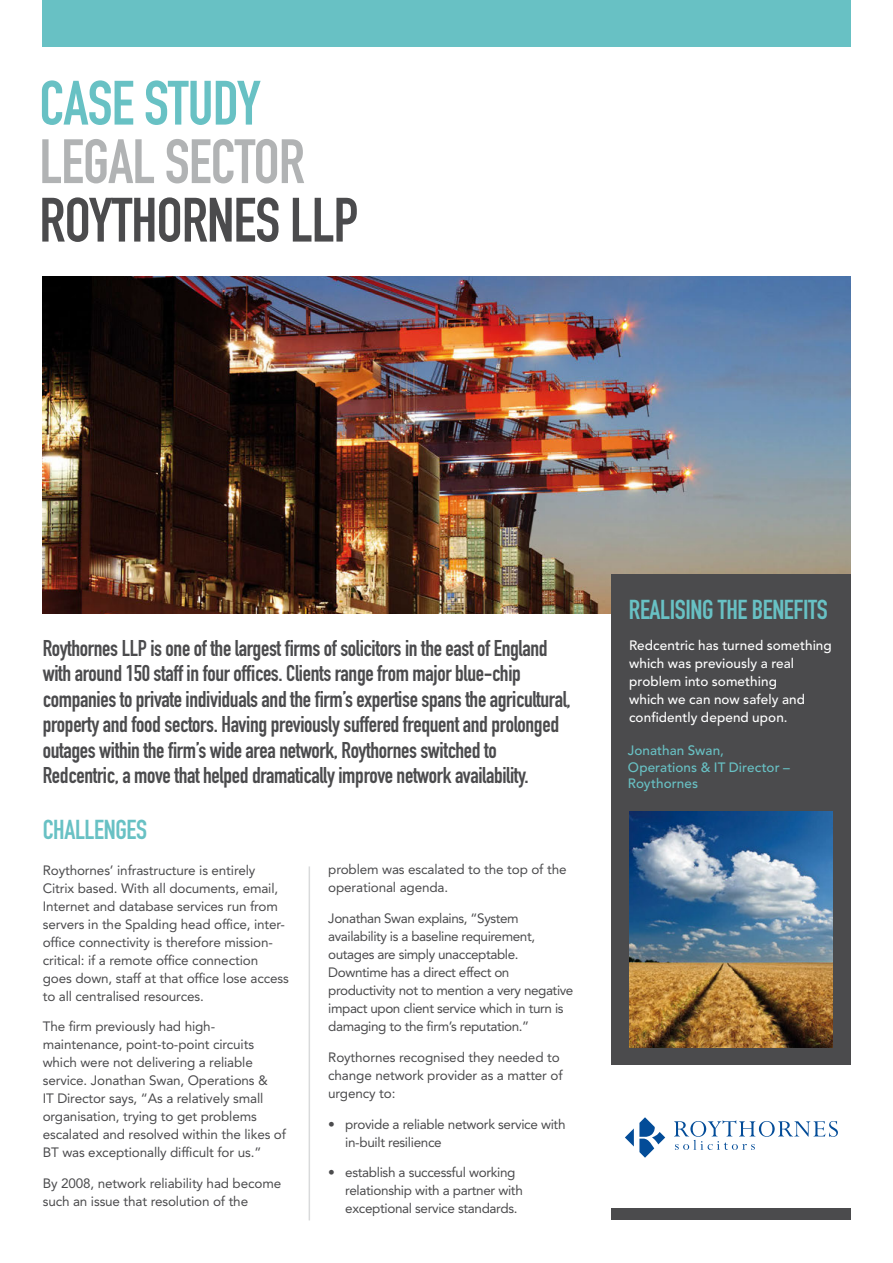
<style>
.page{position:relative;width:893px;height:1263px;background:#fff}
.page>*{position:absolute;margin:0;border:0;box-sizing:border-box;transform-origin:0 0}
.t1{font:61.5px "DIN Engschrift Std";letter-spacing:-.015em;color:#4b4b4d}
.t2{font:61.5px "DIN Engschrift Std";letter-spacing:-.015em;color:#b1b3b4}
.t3{font:61.5px "DIN Engschrift Std";letter-spacing:-.015em;color:#68c1c4}
.t4{font:27px "DIN Engschrift Std";letter-spacing:-.015em;color:#68c1c4}
.t5{font:22.5px/25.5px "DIN Engschrift Std";letter-spacing:-.015em;color:#4b4b4d}
.t6{font:13.5px/18px "Avenir LT Std";letter-spacing:-.01em;color:#4b4b4d}
.t7{font:13.5px/18px "Avenir LT Std";letter-spacing:-.03em;color:#4b4b4d}
.t8{font:500 13.5px/18px "Avenir LT Std";letter-spacing:.005em;color:#fff}
.t9{font:500 13.5px/16.5px "Avenir LT Std";letter-spacing:.005em;color:#68c1c4}
</style>
<div class="page">
<img style="left:43px;top:276px;width:808px;height:337px">
<div style="left:611px;top:574px;width:240px;height:646px;background:#4b4b4d"></div>
<hr style="left:309px;top:866px;width:1px;height:354px;background:#d9dadb">
<div style="left:42px;top:0;width:809px;height:47px;background:#68c1c4"></div>
<img style="left:629px;top:812px;width:204px;height:236px">
<div style="left:604px;top:1065px;width:252px;height:143px;background:#fff"></div>
<svg style="left:625px;top:1117px;width:40px;height:41px"></svg>
<svg style="left:674px;top:1120px;width:164px;height:30px"></svg>
<h1 class="t3" style="left:39px;top:67px;width:223px">CASE STUDY</h1>
<h1 class="t2" style="left:39px;top:125px;width:267px">LEGAL SECTOR</h1>
<h1 class="t1" style="left:39px;top:184px;width:321px">ROYTHORNES LLP</h1>
<p class="t5" style="left:43px;top:635px;width:529px">Roythornes LLP is one of the largest firms of solicitors in the east of England with around 150 staff in four offices. Clients range from major blue-chip companies to private individuals and the firm’s expertise spans the agricultural, property and food sectors. Having previously suffered frequent and prolonged outages within the firm’s wide area network, Roythornes switched to Redcentric, a move that helped dramatically improve network availability.</p>
<h2 class="t4" style="left:43px;top:814px;width:106px">CHALLENGES</h2>
<p class="t6" style="left:43px;top:861px;width:248px">Roythornes’ infrastructure is entirely Citrix based. With all documents, email, Internet and database services run from servers in the Spalding head office, inter&shy;office connectivity is therefore mission&shy;critical: if a remote office connection goes down, staff at that office lose access to all centralised resources.</p>
<p class="t6" style="left:43px;top:1018px;width:245px">The firm previously had high&shy;maintenance, point-to-point circuits which were not delivering a reliable service. Jonathan Swan, Operations &amp;<br>IT Director says, “As a relatively small organisation, trying to get problems escalated and resolved within the likes of BT was exceptionally difficult for us.”</p>
<p class="t6" style="left:43px;top:1174px;width:240px">By 2008, network reliability had become such an issue that resolution of the</p>
<p class="t6" style="left:328px;top:861px;width:240px">problem was escalated to the top of the operational agenda.</p>
<p class="t7" style="left:328px;top:910px;width:247px">Jonathan Swan explains, “System availability is a baseline requirement, outages are simply unacceptable.<br>Downtime has a direct effect on productivity not to mention a very negative impact upon client service which in turn is damaging to the firm’s reputation.”</p>
<p class="t6" style="left:328px;top:1048px;width:236px">Roythornes recognised they needed to change network provider as a matter of urgency to:</p>
<p class="t6" style="left:345px;top:1115px;width:222px;text-indent:-17px">• provide a reliable network service with in-built resilience</p>
<p class="t6" style="left:345px;top:1164px;width:179px;text-indent:-17px">• establish a successful working relationship with a partner with exceptional service standards.</p>
<h2 class="t4" style="left:629px;top:593px;width:200px">REALISING THE BENEFITS</h2>
<p class="t8" style="left:629px;top:636px;width:204px">Redcentric has turned something which was previously a real problem into something<br>which we can now safely and confidently depend upon.</p>
<p class="t9" style="left:628px;top:742px;width:164px">Jonathan Swan,<br>Operations &amp; IT Director –<br>Roythornes</p>
</div>
